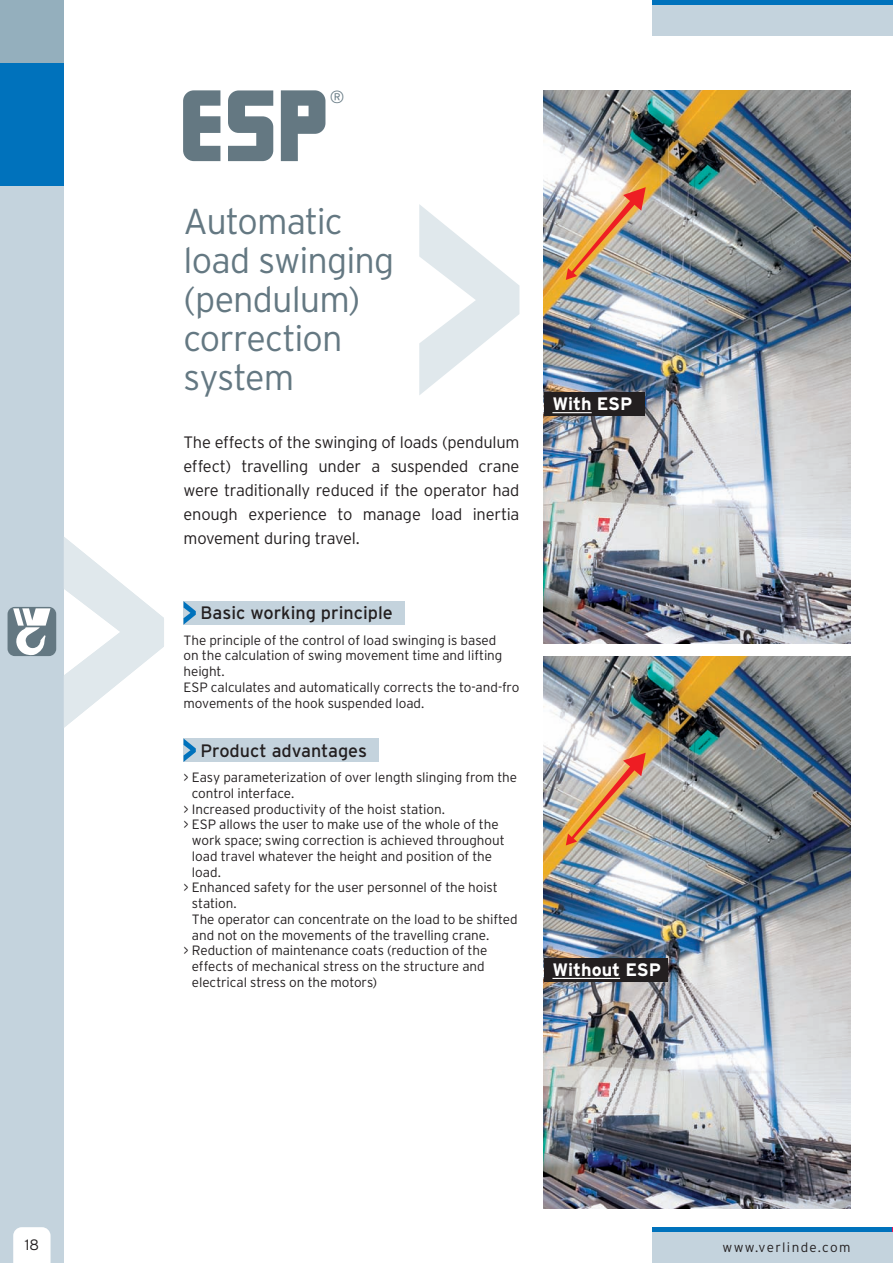
<style>
.page{position:relative;width:893px;height:1263px;background:#fff}
.page>*{position:absolute;margin:0;border:0;box-sizing:border-box;transform-origin:0 0}
.t1{font:90px "Verlinde EUROMOTTE";color:#647882}
.t2{font:300 36px/39px "Interstate";letter-spacing:-.025em;color:#647882}
.t3{font:18px "Interstate";color:#231f20}
.t4{font:700 18px "Interstate";color:#fff}
.t5{font:300 17.55px "Interstate";color:#647882}
.t6{font:300 16.5px/24px "Interstate";letter-spacing:-.015em;color:#231f20;text-align:justify}
.t7{font:300 15px "Interstate";color:#231f20}
.t8{font:300 13.5px/15.8px "Interstate";letter-spacing:-.005em;color:#231f20}
.t9{font:300 13.5px "Interstate";letter-spacing:.1em;color:#231f20}
</style>
<div class="page">
<img style="left:544px;top:90px;width:306px;height:553px">
<img style="left:544px;top:656px;width:306px;height:553px">
<img style="left:566px;top:187px;width:80px;height:93px">
<img style="left:566px;top:753px;width:80px;height:92px">
<div style="left:544px;top:958px;width:123px;height:23px;background:#231f20"></div>
<hr style="left:552px;top:978px;width:68px;height:1px;background:#fff">
<div style="left:544px;top:392px;width:100px;height:24px;background:#231f20"></div>
<hr style="left:552px;top:412px;width:40px;height:1px;background:#fff">
<div style="left:0;top:0;width:64px;height:1263px;background:#c4d3dd"></div>
<div style="left:0;top:0;width:64px;height:64px;background:#94afbd"></div>
<div style="left:0;top:64px;width:64px;height:122px;background:#0072bc"></div>
<div style="left:8px;top:607px;width:48px;height:49px;background:#647882;border-radius:7px"></div>
<svg style="left:13px;top:608px;width:38px;height:48px"></svg>
<svg style="left:64px;top:537px;width:100px;height:191px"></svg>
<svg style="left:13px;top:1227px;width:38px;height:36px"></svg>
<div style="left:653px;top:0;width:240px;height:36px;background:#c4d3dd"></div>
<hr style="left:653px;top:0;width:240px;height:4px;background:#0072bc">
<div style="left:653px;top:1227px;width:240px;height:36px;background:#c4d3dd"></div>
<hr style="left:653px;top:1227px;width:240px;height:4px;background:#0072bc">
<svg style="left:419px;top:204px;width:100px;height:191px"></svg>
<div style="left:184px;top:601px;width:221px;height:24px;background:#c4d3dd"></div>
<svg style="left:184px;top:601px;width:12px;height:23px"></svg>
<div style="left:184px;top:738px;width:195px;height:24px;background:#c4d3dd"></div>
<svg style="left:184px;top:739px;width:12px;height:23px"></svg>
<h1 class="t1" style="left:179px;top:89px;width:149px">ESP</h1>
<p class="t5" style="left:330px;top:87px;width:16px">®</p>
<h2 class="t2" style="left:184px;top:202px;width:212px">Automatic load swinging (pendulum) correction system</h2>
<p class="t6" style="left:184px;top:430px;width:337px">The effects of the swinging of loads (pendulum effect) travelling under a suspended crane were traditionally reduced if the operator had enough experience to manage load inertia movement during travel.</p>
<h3 class="t3" style="left:201px;top:603px;width:194px">Basic working principle</h3>
<p class="t8" style="left:184px;top:632px;width:337px">The principle of the control of load swinging is based<br>on the calculation of swing movement time and lifting height.<br>ESP calculates and automatically corrects the to-and-fro movements of the hook suspended load.</p>
<h3 class="t3" style="left:201px;top:740px;width:168px">Product advantages</h3>
<p class="t8" style="left:184px;top:769px;width:335px">&gt; Easy parameterization of over length slinging from the</p>
<p class="t8" style="left:192px;top:785px;width:104px">control interface.</p>
<p class="t8" style="left:184px;top:801px;width:263px">&gt; Increased productivity of the hoist station.</p>
<p class="t8" style="left:184px;top:816px;width:317px">&gt; ESP allows the user to make use of the whole of the</p>
<p class="t8" style="left:192px;top:832px;width:314px">work space; swing correction is achieved throughout</p>
<p class="t8" style="left:192px;top:848px;width:302px">load travel whatever the height and position of the</p>
<p class="t8" style="left:192px;top:864px;width:31px">load.</p>
<p class="t8" style="left:184px;top:879px;width:316px">&gt; Enhanced safety for the user personnel of the hoist</p>
<p class="t8" style="left:192px;top:895px;width:46px">station.</p>
<p class="t8" style="left:192px;top:911px;width:327px">The operator can concentrate on the load to be shifted</p>
<p class="t8" style="left:192px;top:927px;width:299px">and not on the movements of the travelling crane.</p>
<p class="t8" style="left:184px;top:942px;width:305px">&gt; Reduction of maintenance coats (reduction of the</p>
<p class="t8" style="left:192px;top:958px;width:294px">effects of mechanical stress on the structure and</p>
<p class="t8" style="left:192px;top:974px;width:187px">electrical stress on the motors)</p>
<h3 class="t4" style="left:552px;top:394px;width:82px">With ESP</h3>
<h3 class="t4" style="left:552px;top:960px;width:110px">Without ESP</h3>
<p class="t7" style="left:25px;top:1236px;width:16px">18</p>
<p class="t9" style="left:722px;top:1239px;width:129px">www.verlinde.com</p>
</div>
